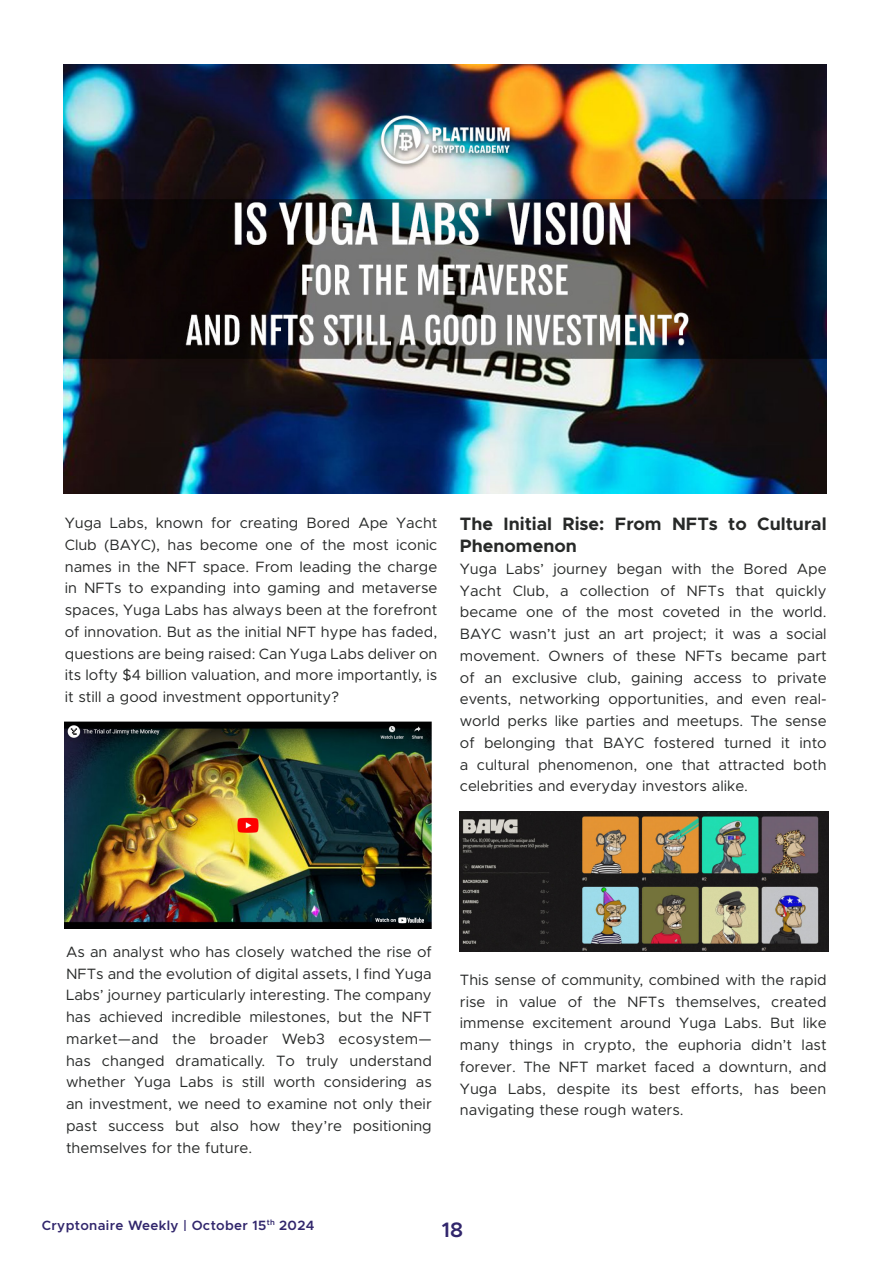
<style>
.page{position:relative;width:893px;height:1263px;background:#fff}
.page>*{position:absolute;margin:0;border:0;box-sizing:border-box;transform-origin:0 0}
.t1{font:600 21px "Metropolis";color:#31266c}
.Body_paragraph{font:700 18px/21.8px "Metropolis";color:#272928}
.Body_paragraph-2{font:15px/21.8px "Metropolis";color:#272928;text-align:justify}
.t2{font:600 13.5px "Metropolis";letter-spacing:.025em;color:#31266c}
</style>
<div class="page">
<img style="left:63px;top:65px;width:764px;height:429px">
<img style="left:65px;top:722px;width:367px;height:207px">
<img style="left:460px;top:811px;width:368px;height:140px">
<p class="Body_paragraph-2" style="left:65px;top:512px;width:374px">Yuga Labs, known for creating Bored Ape Yacht Club (BAYC), has become one of the most iconic names in the NFT space. From leading the charge in NFTs to expanding into gaming and metaverse spaces, Yuga Labs has always been at the forefront of innovation. But as the initial NFT hype has faded, questions are being raised: Can Yuga Labs deliver on its lofty $4 billion valuation, and more importantly, is it still a good investment opportunity?</p>
<p class="Body_paragraph" style="left:460px;top:513px;width:368px">The Initial Rise: From NFTs to Cultural<br>Phenomenon</p>
<p class="Body_paragraph-2" style="left:460px;top:558px;width:368px">Yuga Labs’ journey began with the Bored Ape Yacht Club, a collection of NFTs that quickly became one of the most coveted in the world.<br>BAYC wasn’t just an art project; it was a social movement. Owners of these NFTs became part of an exclusive club, gaining access to private events, networking opportunities, and even real&shy;world perks like parties and meetups. The sense of belonging that BAYC fostered turned it into a cultural phenomenon, one that attracted both celebrities and everyday investors alike.</p>
<p class="Body_paragraph-2" style="left:66px;top:941px;width:367px">As an analyst who has closely watched the rise of NFTs and the evolution of digital assets, I find Yuga Labs’ journey particularly interesting. The company has achieved incredible milestones, but the NFT market—and the broader Web3 ecosystem— has changed dramatically. To truly understand whether Yuga Labs is still worth considering as an investment, we need to examine not only their past success but also how they’re positioning themselves for the future.</p>
<p class="Body_paragraph-2" style="left:460px;top:969px;width:368px">This sense of community, combined with the rapid rise in value of the NFTs themselves, created immense excitement around Yuga Labs. But like many things in crypto, the euphoria didn’t last forever. The NFT market faced a downturn, and Yuga Labs, despite its best efforts, has been navigating these rough waters.</p>
<p class="t2" style="left:42px;top:1217px;width:274px">Cryptonaire Weekly | October 15<sup>th</sup> 2024</p>
<h1 class="t1" style="left:442px;top:1216px;width:23px">18</h1>
</div>
